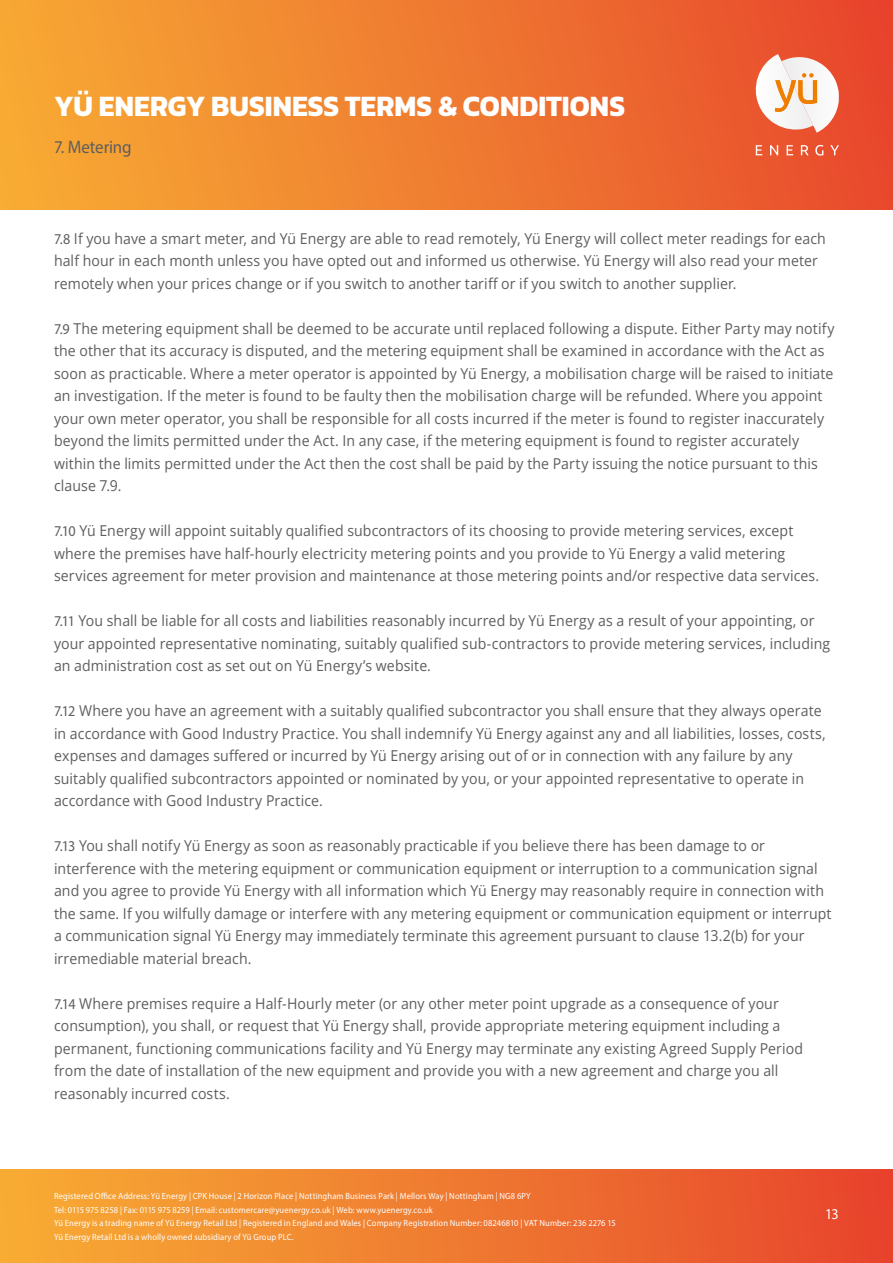
<style>
.page{position:relative;width:893px;height:1263px;background:#fff}
.page>*{position:absolute;margin:0;border:0;box-sizing:border-box;transform-origin:0 0}
.t1{font:700 30px "Kanit";color:#fff;scale:.94 1}
.t2{font:18px "Myriad Pro";letter-spacing:-.005em;color:#5f5e5e;scale:.94 1}
.t3{font:15px/22.5px "Open Sans";letter-spacing:.005em;color:#5f5e5e;scale:.94 1}
.t4{font:15px "Myriad Pro";color:#fff;scale:.94 1}
.t5{font:9px/13.5px "Myriad Pro";letter-spacing:.015em;color:#fff;scale:.94 1}
.s1{font-family:"Myriad Pro"}
</style>
<div class="page">
<div style="left:0;top:0;width:893px;height:209px;background:linear-gradient(to right,#f7ac34,#e8472d)"></div>
<div style="left:0;top:1169px;width:893px;height:94px;background:linear-gradient(to right,#f8ae34,#e7442d)"></div>
<svg style="left:750px;top:54px;width:89px;height:81px"></svg>
<svg style="left:756px;top:145px;width:6px;height:10px"></svg>
<svg style="left:770px;top:145px;width:8px;height:10px"></svg>
<svg style="left:787px;top:145px;width:6px;height:10px"></svg>
<svg style="left:801px;top:145px;width:8px;height:10px"></svg>
<svg style="left:815px;top:145px;width:8px;height:11px"></svg>
<svg style="left:830px;top:145px;width:9px;height:10px"></svg>
<h1 class="t1" style="left:54px;top:83px;width:609px">YÜ ENERGY BUSINESS TERMS &amp; CONDITIONS</h1>
<p class="t2" style="left:54px;top:136px;width:84px">7. Metering</p>
<p class="t3" style="left:54px;top:227px;width:823px"><span class="s1">7.8</span> If you have a smart meter, and Yü Energy are able to read remotely, Yü Energy will collect meter readings for each half hour in each month unless you have opted out and informed us otherwise. Yü Energy will also read your meter remotely when your prices change or if you switch to another tariff or if you switch to another supplier.</p>
<p class="t3" style="left:54px;top:317px;width:832px"><span class="s1">7.9</span> The metering equipment shall be deemed to be accurate until replaced following a dispute. Either Party may notify the other that its accuracy is disputed, and the metering equipment shall be examined in accordance with the Act as soon as practicable. Where a meter operator is appointed by Yü Energy, a mobilisation charge will be raised to initiate an investigation. If the meter is found to be faulty then the mobilisation charge will be refunded. Where you appoint your own meter operator, you shall be responsible for all costs incurred if the meter is found to register inaccurately beyond the limits permitted under the Act. In any case, if the metering equipment is found to register accurately within the limits permitted under the Act then the cost shall be paid by the Party issuing the notice pursuant to this clause 7.9.</p>
<p class="t3" style="left:54px;top:519px;width:815px"><span class="s1">7.10</span> Yü Energy will appoint suitably qualified subcontractors of its choosing to provide metering services, except where the premises have half-hourly electricity metering points and you provide to Yü Energy a valid metering services agreement for meter provision and maintenance at those metering points and/or respective data services.</p>
<p class="t3" style="left:54px;top:609px;width:827px"><span class="s1">7.11</span> You shall be liable for all costs and liabilities reasonably incurred by Yü Energy as a result of your appointing, or your appointed representative nominating, suitably qualified sub-contractors to provide metering services, including an administration cost as set out on Yü Energy’s website.</p>
<p class="t3" style="left:54px;top:699px;width:822px"><span class="s1">7.12</span> Where you have an agreement with a suitably qualified subcontractor you shall ensure that they always operate in accordance with Good Industry Practice. You shall indemnify Yü Energy against any and all liabilities, losses, costs, expenses and damages suffered or incurred by Yü Energy arising out of or in connection with any failure by any suitably qualified subcontractors appointed or nominated by you, or your appointed representative to operate in accordance with Good Industry Practice.</p>
<p class="t3" style="left:54px;top:834px;width:829px"><span class="s1">7.13</span> You shall notify Yü Energy as soon as reasonably practicable if you believe there has been damage to or interference with the metering equipment or communication equipment or interruption to a communication signal and you agree to provide Yü Energy with all information which Yü Energy may reasonably require in connection with the same. If you wilfully damage or interfere with any metering equipment or communication equipment or interrupt a communication signal Yü Energy may immediately terminate this agreement pursuant to clause 13.2(b) for your irremediable material breach.</p>
<p class="t3" style="left:54px;top:992px;width:798px"><span class="s1">7.14</span> Where premises require a Half-Hourly meter (or any other meter point upgrade as a consequence of your consumption), you shall, or request that Yü Energy shall, provide appropriate metering equipment including a permanent, functioning communications facility and Yü Energy may terminate any existing Agreed Supply Period from the date of installation of the new equipment and provide you with a new agreement and charge you all reasonably incurred costs.</p>
<p class="t5" style="left:54px;top:1189px;width:599px">Registered Office Address: Yü Energy | CPK House | 2 Horizon Place | Nottingham Business Park | Mellors Way | Nottingham | NG8 6PY<br>Tel: 0115 975 8258 | Fax: 0115 975 8259 | Email: customercare@yuenergy.co.uk | Web: www.yuenergy.co.uk<br>Yü Energy is a trading name of Yü Energy Retail Ltd | Registered in England and Wales | Company Registration Number: 08246810 | VAT Number: 236 2276 15<br>Yü Energy Retail Ltd is a wholly owned subsidiary of Yü Group PLC.</p>
<p class="t4" style="left:825px;top:1204px;width:16px">13</p>
</div>
